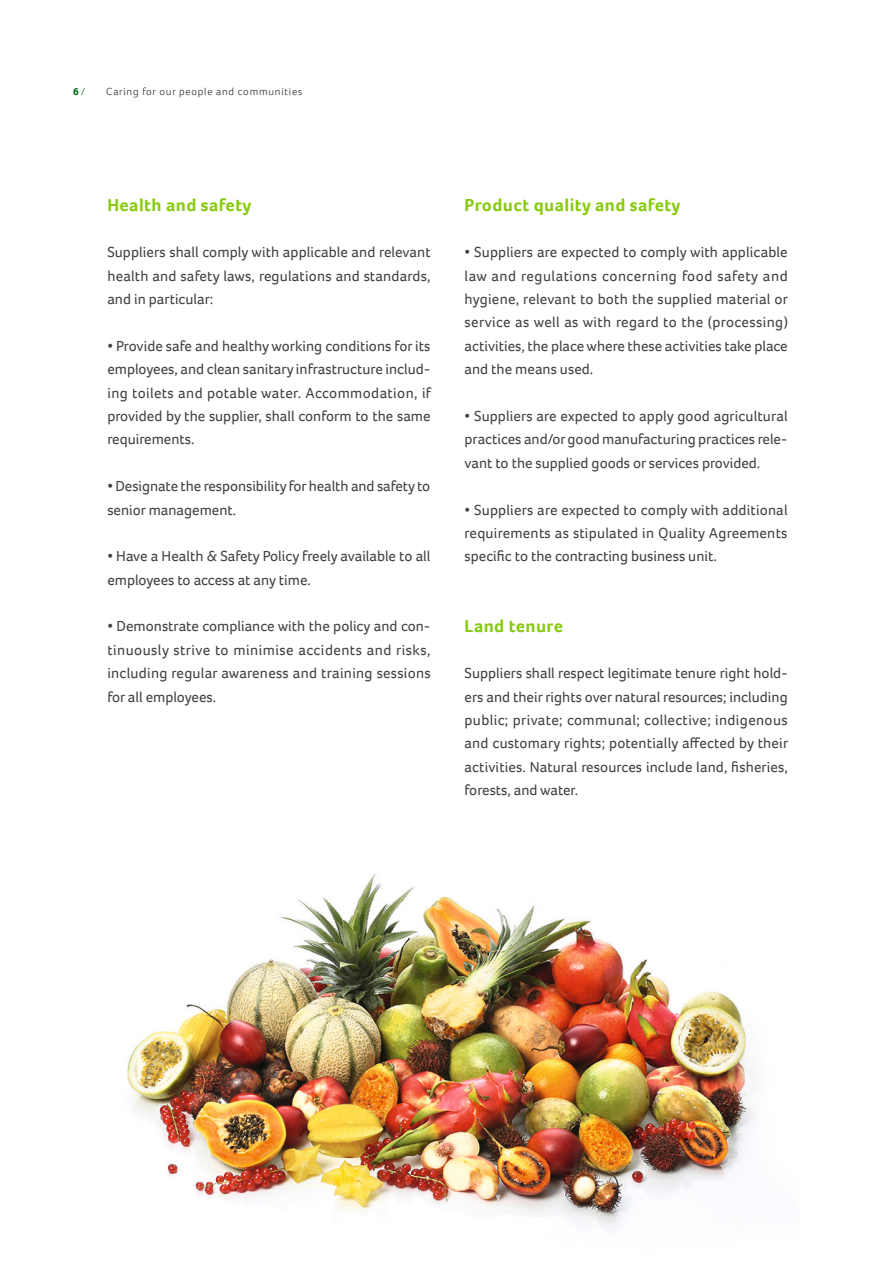
<style>
.page{position:relative;width:893px;height:1263px;background:#fff}
.page>*{position:absolute;margin:0;border:0;box-sizing:border-box;transform-origin:0 0}
.t1{font:700 18px "Foco";letter-spacing:.025em;color:#88ca10}
.t2{font:15px/23.4px "Foco";color:#424241;text-align:justify}
.t3{font:300 10.5px "Foco";letter-spacing:.075em;color:#171818}
.t4{font:700 10.5px "Foco";color:#006a1f}
.s1{font-weight:300}
</style>
<div class="page">
<img style="left:127px;top:873px;width:627px;height:356px">
<p class="t4" style="left:73px;top:84px;width:13px">6 <span class="s1">/</span></p>
<p class="t3" style="left:106px;top:84px;width:197px">Caring for our people and communities</p>
<p class="t1" style="left:107px;top:192px;width:146px">Health and safety</p>
<p class="t2" style="left:107px;top:240px;width:325px">Suppliers shall comply with applicable and relevant health and safety laws, regulations and standards, and in particular:</p>
<p class="t2" style="left:107px;top:334px;width:325px">• Provide safe and healthy working conditions for its employees, and clean sanitary infrastructure includ&shy;ing toilets and potable water. Accommodation, if provided by the supplier, shall conform to the same requirements.</p>
<p class="t2" style="left:107px;top:474px;width:324px">• Designate the responsibility for health and safety to senior management.</p>
<p class="t2" style="left:107px;top:544px;width:325px">• Have a Health &amp; Safety Policy freely available to all employees to access at any time.</p>
<p class="t2" style="left:107px;top:614px;width:325px">• Demonstrate compliance with the policy and con&shy;tinuously strive to minimise accidents and risks, including regular awareness and training sessions for all employees.</p>
<p class="t1" style="left:465px;top:192px;width:217px">Product quality and safety</p>
<p class="t2" style="left:465px;top:240px;width:325px">• Suppliers are expected to comply with applicable law and regulations concerning food safety and hygiene, relevant to both the supplied material or service as well as with regard to the (processing) activities, the place where these activities take place and the means used.</p>
<p class="t2" style="left:465px;top:404px;width:325px">• Suppliers are expected to apply good agricultural practices and/or good manufacturing practices rele&shy;vant to the supplied goods or services provided.</p>
<p class="t2" style="left:465px;top:498px;width:325px">• Suppliers are expected to comply with additional requirements as stipulated in Quality Agreements specific to the contracting business unit.</p>
<p class="t1" style="left:465px;top:613px;width:100px">Land tenure</p>
<p class="t2" style="left:465px;top:661px;width:325px">Suppliers shall respect legitimate tenure right hold&shy;ers and their rights over natural resources; including public; private; communal; collective; indigenous and customary rights; potentially affected by their activities. Natural resources include land, fisheries, forests, and water.</p>
</div>
